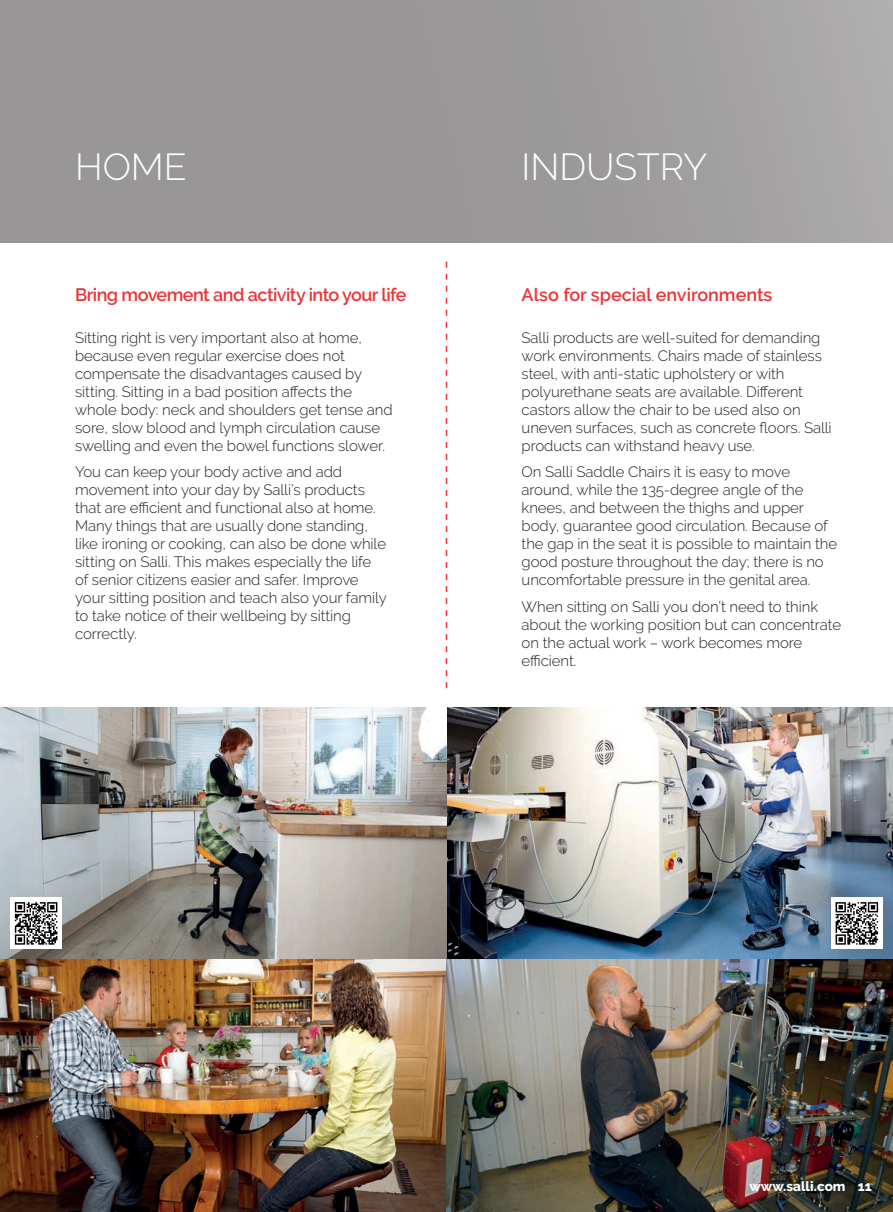
<style>
.page{position:relative;width:893px;height:1212px;background:#fff}
.page>*{position:absolute;margin:0;border:0;box-sizing:border-box;transform-origin:0 0}
.t1{font:300 37.5px "Raleway";color:#fff}
.Eng_Headline_1{font:600 18px "Raleway";letter-spacing:-.03em;color:#ee3234}
.Eng_Headline_1-2{font:600 18px "Raleway";color:#ee3234}
.Eng_basic{font:300 15px/18px "Raleway";letter-spacing:-.005em;color:#231f20}
.t2{font:800 13.5px "Raleway";color:#fff}
</style>
<div class="page">
<div style="left:0;top:0;width:893px;height:242px;background:linear-gradient(to right,#939191,#a6a4a5)"></div>
<img style="left:0;top:707px;width:893px;height:505px">
<div style="left:11px;top:898px;width:51px;height:51px;background:#fff"></div>
<svg style="left:15px;top:902px;width:42px;height:43px"></svg>
<div style="left:831px;top:898px;width:51px;height:51px;background:#fff"></div>
<svg style="left:836px;top:902px;width:42px;height:43px"></svg>
<svg style="left:446px;top:262px;width:1px;height:426px"></svg>
<p class="t1" style="left:75px;top:145px;width:113px">HOME</p>
<p class="t1" style="left:522px;top:145px;width:187px">INDUSTRY</p>
<p class="Eng_Headline_1" style="left:75px;top:284px;width:333px">Bring movement and activity into your life</p>
<p class="Eng_basic" style="left:75px;top:329px;width:319px">Sitting right is very important also at home, because even regular exercise does not compensate the disadvantages caused by sitting. Sitting in a bad position affects the whole body: neck and shoulders get tense and sore, slow blood and lymph circulation cause swelling and even the bowel functions slower.</p>
<p class="Eng_basic" style="left:75px;top:463px;width:313px">You can keep your body active and add movement into your day by Salli’s products that are efficient and functional also at home.<br>Many things that are usually done standing, like ironing or cooking, can also be done while sitting on Salli. This makes especially the life of senior citizens easier and safer. Improve your sitting position and teach also your family to take notice of their wellbeing by sitting correctly.</p>
<p class="Eng_Headline_1-2" style="left:522px;top:284px;width:252px">Also for special environments</p>
<p class="Eng_basic" style="left:522px;top:329px;width:312px">Salli products are well-suited for demanding work environments. Chairs made of stainless steel, with anti-static upholstery or with polyurethane seats are available. Different castors allow the chair to be used also on uneven surfaces, such as concrete floors. Salli products can withstand heavy use.</p>
<p class="Eng_basic" style="left:522px;top:463px;width:317px">On Salli Saddle Chairs it is easy to move around, while the 135-degree angle of the knees, and between the thighs and upper body, guarantee good circulation. Because of the gap in the seat it is possible to maintain the good posture throughout the day; there is no uncomfortable pressure in the genital area.</p>
<p class="Eng_basic" style="left:522px;top:598px;width:321px">When sitting on Salli you don’t need to think about the working position but can concentrate on the actual work – work becomes more efficient.</p>
<p class="t2" style="left:749px;top:1178px;width:124px">www.salli.com 11</p>
</div>
